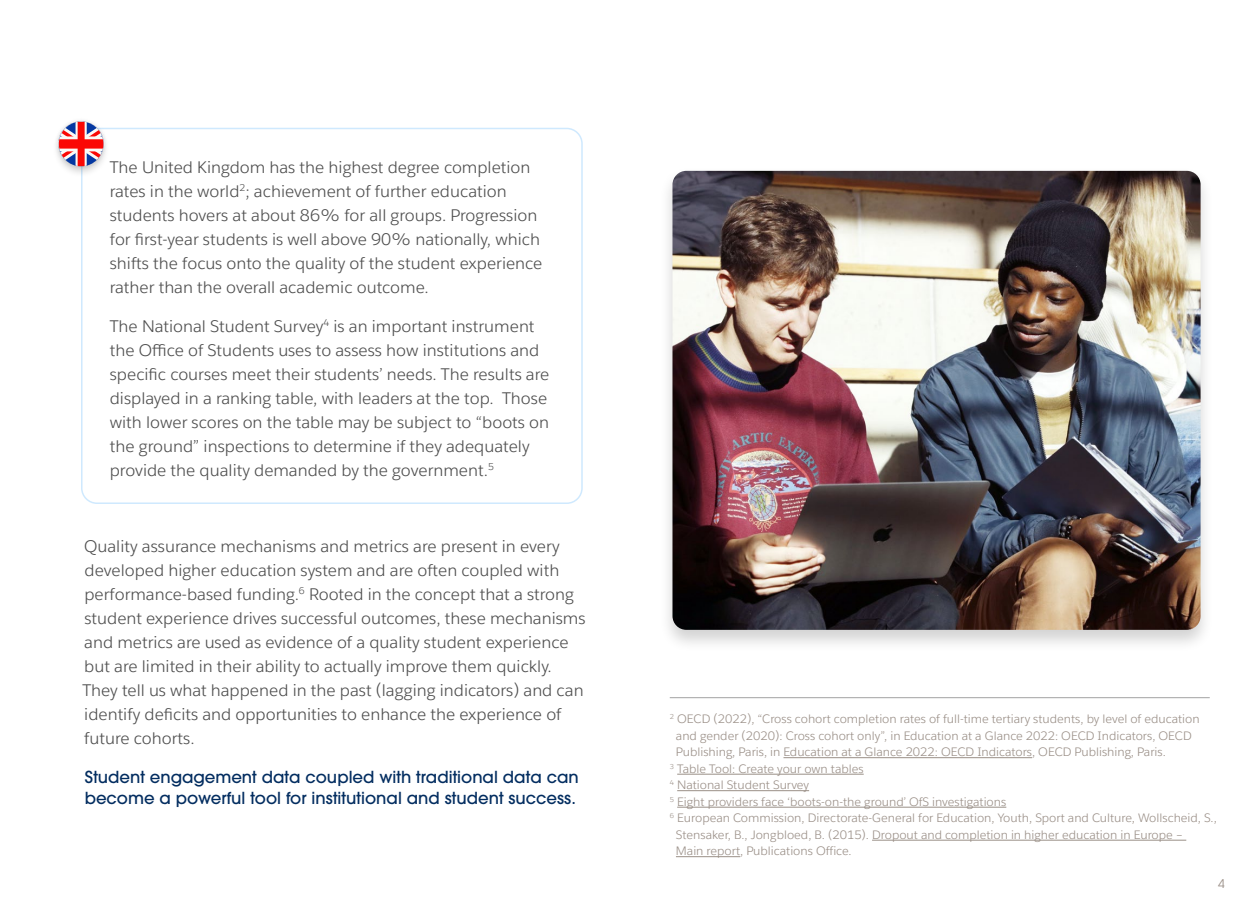
<style>
.page{position:relative;width:1260px;height:918px;background:#fff}
.page>*{position:absolute;margin:0;border:0;box-sizing:border-box;transform-origin:0 0}
.t1{font:16.5px/24px "Salesforce Sans";color:#4d4d4d}
.t2{font:500 16.5px/21px "ITC Avant Garde Pro";color:#032d60}
.t3{font:12px "Salesforce Sans";color:#9a8f87}
.t4{font:12px "ITC Avant Garde Pro";color:#9a8f87}
</style>
<div class="page">
<div style="left:81px;top:128px;width:502px;height:376px;border:2px solid #cfe9fe;border-radius:15px"></div>
<hr style="left:670px;top:697px;width:540px;height:1px;background:#a3a3a3">
<hr style="left:784px;top:757px;width:248px;height:1px;background:#9a8f87">
<hr style="left:677px;top:774px;width:187px;height:1px;background:#9a8f87">
<hr style="left:677px;top:790px;width:132px;height:1px;background:#9a8f87">
<hr style="left:677px;top:807px;width:329px;height:1px;background:#9a8f87">
<hr style="left:872px;top:840px;width:314px;height:1px;background:#9a8f87">
<hr style="left:676px;top:856px;width:64px;height:1px;background:#9a8f87">
<div style="left:51px;top:119px;width:60px;height:59px;background:#000;opacity:.18"></div>
<img style="left:54px;top:119px;width:54px;height:52px">
<svg style="left:59px;top:122px;width:44px;height:44px"></svg>
<div style="left:658px;top:166px;width:556px;height:487px;background:#000;opacity:.18"></div>
<img style="left:672px;top:171px;width:529px;height:459px">
<p class="t1" style="left:110px;top:155px;width:434px">The United Kingdom has the highest degree completion rates in the world<sup>2</sup>; achievement of further education students hovers at about 86% for all groups. Progression for first-year students is well above 90% nationally, which shifts the focus onto the quality of the student experience rather than the overall academic outcome.</p>
<p class="t1" style="left:110px;top:314px;width:441px">The National Student Survey<sup>4</sup> is an important instrument the Office of Students uses to assess how institutions and specific courses meet their students’ needs. The results are displayed in a ranking table, with leaders at the top. Those with lower scores on the table may be subject to “boots on the ground” inspections to determine if they adequately provide the quality demanded by the government.<sup>5</sup></p>
<p class="t1" style="left:82px;top:534px;width:505px">Quality assurance mechanisms and metrics are present in every developed higher education system and are often coupled with performance-based funding.<sup>6</sup> Rooted in the concept that a strong student experience drives successful outcomes, these mechanisms and metrics are used as evidence of a quality student experience but are limited in their ability to actually improve them quickly.<br>They tell us what happened in the past (lagging indicators) and can identify deficits and opportunities to enhance the experience of future cohorts.</p>
<p class="t2" style="left:85px;top:766px;width:496px">Student engagement data coupled with traditional data can become a powerful tool for institutional and student success.</p>
<p class="t3" style="left:670px;top:712px;width:531px"><sup>2</sup> OECD (2022), “Cross cohort completion rates of full-time tertiary students, by level of education</p>
<p class="t3" style="left:676px;top:728px;width:517px">and gender (2020): Cross cohort only”, in Education at a Glance 2022: OECD Indicators, OECD</p>
<p class="t3" style="left:676px;top:745px;width:491px">Publishing, Paris, in Education at a Glance 2022: OECD Indicators, OECD Publishing, Paris.</p>
<p class="t3" style="left:670px;top:761px;width:195px"><sup>3</sup> Table Tool: Create your own tables</p>
<p class="t3" style="left:670px;top:778px;width:141px"><sup>4</sup> National Student Survey</p>
<p class="t3" style="left:670px;top:794px;width:338px"><sup>5</sup> Eight providers face ‘boots-on-the ground’ OfS investigations</p>
<p class="t3" style="left:670px;top:811px;width:548px"><sup>6</sup> European Commission, Directorate-General for Education, Youth, Sport and Culture, Wollscheid, S.,</p>
<p class="t3" style="left:676px;top:827px;width:509px">Stensaker, B., Jongbloed, B. (2015). Dropout and completion in higher education in Europe –</p>
<p class="t3" style="left:676px;top:844px;width:177px">Main report, Publications Office.</p>
<p class="t4" style="left:1218px;top:876px;width:8px">4</p>
</div>
